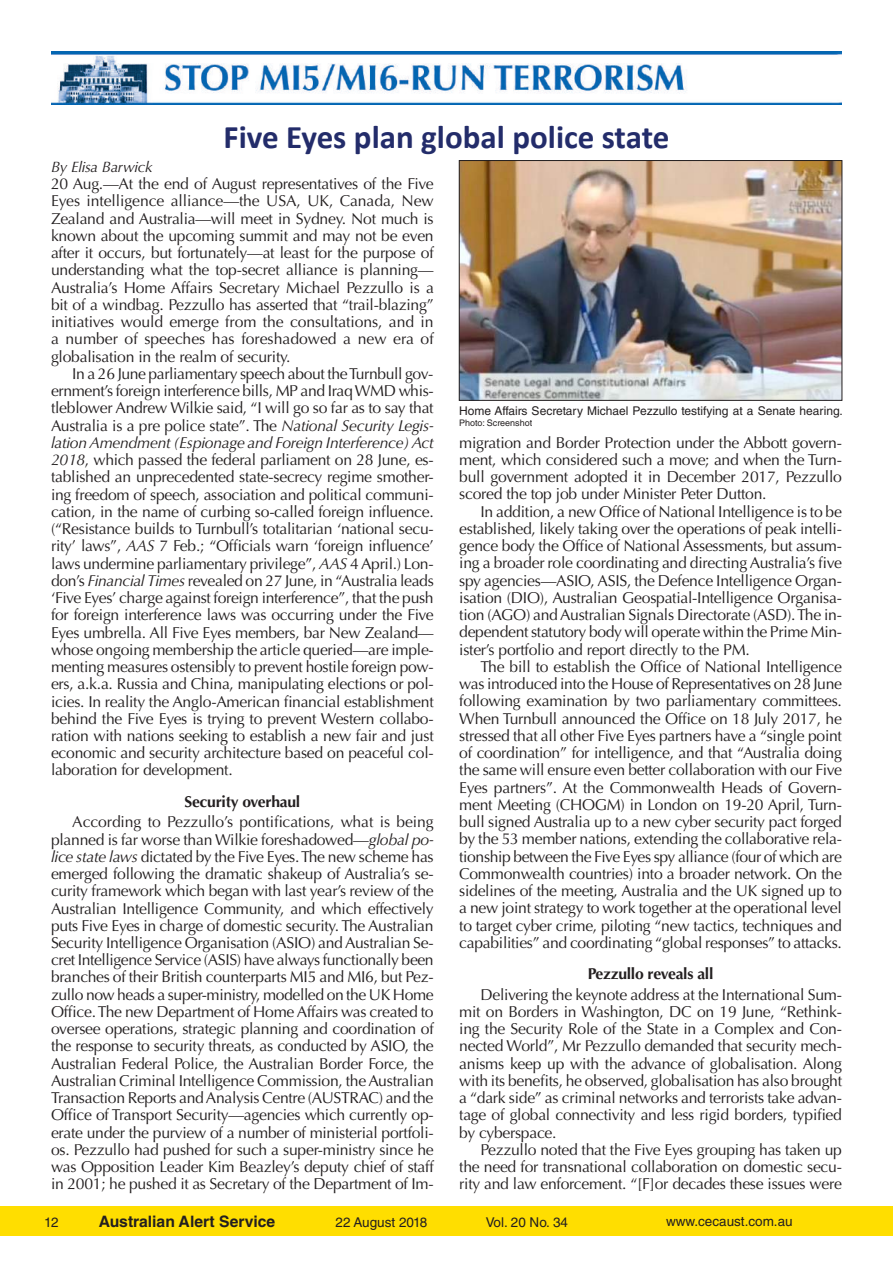
<style>
.page{position:relative;width:893px;height:1263px;background:#fff}
.page>*{position:absolute;margin:0;border:0;box-sizing:border-box;transform-origin:0 0}
.t1{font:700 33px "Calibri";color:#232c6a}
.t2{font:15.75px/17.2px "Optima LT Std";letter-spacing:-.015em;color:#231f20;text-align:justify}
.t3{font:700 15.75px "Optima LT Std";letter-spacing:-.015em;color:#231f20}
.t4{font:700 15.75px "Helvetica LT Std";color:#231f20}
.t5{font:italic 15px "Optima LT Std";letter-spacing:-.015em;color:#231f20}
.t6{font:13.5px "Helvetica LT Std";color:#231f20}
.t7{font:12px "Helvetica LT Std";color:#231f20}
.t8{font:9px "Helvetica LT Std";color:#231f20}
.s1{font-style:italic}
</style>
<div class="page">
<div style="left:0;top:1206px;width:893px;height:30px;background:#ffde00"></div>
<img style="left:51px;top:51px;width:791px;height:53px">
<img style="left:461px;top:162px;width:379px;height:236px">
<div style="left:459px;top:160px;width:383px;height:240px;border:1px solid #231f20"></div>
<h1 class="t1" style="left:224px;top:116px;width:447px">Five Eyes plan global police state</h1>
<p class="t5" style="left:51px;top:158px;width:103px">By Elisa Barwick</p>
<p class="t2" style="left:51px;top:175px;width:384px">20 Aug.—At the end of August representatives of the Five Eyes intelligence alliance—the USA, UK, Canada, New Zealand and Australia—will meet in Sydney. Not much is known about the upcoming summit and may not be even after it occurs, but fortunately—at least for the purpose of understanding what the top-secret alliance is planning— Australia’s Home Affairs Secretary Michael Pezzullo is a bit of a windbag. Pezzullo has asserted that “trail-blazing” initiatives would emerge from the consultations, and in a number of speeches has foreshadowed a new era of globalisation in the realm of security.</p>
<p class="t2" style="left:51px;top:365px;width:384px;text-indent:21px">In a 26 June parliamentary speech about the Turnbull gov&shy;ernment’s foreign interference bills, MP and Iraq WMD whis&shy;tleblower Andrew Wilkie said, “I will go so far as to say that Australia is a pre police state”. The <span class="s1">National Security Legis&shy;lation Amendment (Espionage and Foreign Interference) Act 2018</span>, which passed the federal parliament on 28 June, es&shy;tablished an unprecedented state-secrecy regime smother&shy;ing freedom of speech, association and political communi&shy;cation, in the name of curbing so-called foreign influence. (“Resistance builds to Turnbull’s totalitarian ‘national secu&shy;rity’ laws”, <span class="s1">AAS</span> 7 Feb.; “Officials warn ‘foreign influence’ laws undermine parliamentary privilege”, <span class="s1">AAS</span> 4 April.) Lon&shy;don’s <span class="s1">Financial Times</span> revealed on 27 June, in “Australia leads ‘Five Eyes’ charge against foreign interference”, that the push for foreign interference laws was occurring under the Five Eyes umbrella. All Five Eyes members, bar New Zealand— whose ongoing membership the article queried—are imple&shy;menting measures ostensibly to prevent hostile foreign pow&shy;ers, a.k.a. Russia and China, manipulating elections or pol&shy;icies. In reality the Anglo-American financial establishment behind the Five Eyes is trying to prevent Western collabo&shy;ration with nations seeking to establish a new fair and just economic and security architecture based on peaceful col&shy;laboration for development.</p>
<p class="t3" style="left:184px;top:792px;width:117px">Security overhaul</p>
<p class="t2" style="left:51px;top:813px;width:384px;text-indent:21px">According to Pezzullo’s pontifications, what is being planned is far worse than Wilkie foreshadowed—<span class="s1">global po&shy;lice state laws</span> dictated by the Five Eyes. The new scheme has emerged following the dramatic shakeup of Australia’s se&shy;curity framework which began with last year’s review of the Australian Intelligence Community, and which effectively puts Five Eyes in charge of domestic security. The Australian Security Intelligence Organisation (ASIO) and Australian Se&shy;cret Intelligence Service (ASIS) have always functionally been branches of their British counterparts MI5 and MI6, but Pez&shy;zullo now heads a super-ministry, modelled on the UK Home Office. The new Department of Home Affairs was created to oversee operations, strategic planning and coordination of the response to security threats, as conducted by ASIO, the Australian Federal Police, the Australian Border Force, the Australian Criminal Intelligence Commission, the Australian Transaction Reports and Analysis Centre (AUSTRAC) and the Office of Transport Security—agencies which currently op&shy;erate under the purview of a number of ministerial portfoli&shy;os. Pezzullo had pushed for such a super-ministry since he was Opposition Leader Kim Beazley’s deputy chief of staff in 2001; he pushed it as Secretary of the Department of Im-</p>
<p class="t7" style="left:459px;top:404px;width:385px">Home Affairs Secretary Michael Pezzullo testifying at a Senate hearing.</p>
<p class="t8" style="left:459px;top:418px;width:75px">Photo: Screenshot</p>
<p class="t2" style="left:459px;top:434px;width:384px">migration and Border Protection under the Abbott govern&shy;ment, which considered such a move; and when the Turn&shy;bull government adopted it in December 2017, Pezzullo scored the top job under Minister Peter Dutton.</p>
<p class="t2" style="left:459px;top:503px;width:384px;text-indent:21px">In addition, a new Office of National Intelligence is to be established, likely taking over the operations of peak intelli&shy;gence body the Office of National Assessments, but assum&shy;ing a broader role coordinating and directing Australia’s five spy agencies—ASIO, ASIS, the Defence Intelligence Organ&shy;isation (DIO), Australian Geospatial-Intelligence Organisa&shy;tion (AGO) and Australian Signals Directorate (ASD). The in&shy;dependent statutory body will operate within the Prime Min&shy;ister’s portfolio and report directly to the PM.</p>
<p class="t2" style="left:459px;top:658px;width:384px;text-indent:21px">The bill to establish the Office of National Intelligence was introduced into the House of Representatives on 28 June following examination by two parliamentary committees.<br>When Turnbull announced the Office on 18 July 2017, he stressed that all other Five Eyes partners have a “single point of coordination” for intelligence, and that “Australia doing the same will ensure even better collaboration with our Five Eyes partners”. At the Commonwealth Heads of Govern&shy;ment Meeting (CHOGM) in London on 19-20 April, Turn&shy;bull signed Australia up to a new cyber security pact forged by the 53 member nations, extending the collaborative rela&shy;tionship between the Five Eyes spy alliance (four of which are Commonwealth countries) into a broader network. On the sidelines of the meeting, Australia and the UK signed up to a new joint strategy to work together at the operational level to target cyber crime, piloting “new tactics, techniques and capabilities” and coordinating “global responses” to attacks.</p>
<p class="t3" style="left:588px;top:965px;width:127px">Pezzullo reveals all</p>
<p class="t2" style="left:459px;top:986px;width:384px;text-indent:21px">Delivering the keynote address at the International Sum&shy;mit on Borders in Washington, DC on 19 June, “Rethink&shy;ing the Security Role of the State in a Complex and Con&shy;nected World”, Mr Pezzullo demanded that security mech&shy;anisms keep up with the advance of globalisation. Along with its benefits, he observed, globalisation has also brought a “dark side” as criminal networks and terrorists take advan&shy;tage of global connectivity and less rigid borders, typified by cyberspace.</p>
<p class="t2" style="left:459px;top:1141px;width:384px;text-indent:21px">Pezzullo noted that the Five Eyes grouping has taken up the need for transnational collaboration on domestic secu&shy;rity and law enforcement. “[F]or decades these issues were</p>
<p class="t6" style="left:44px;top:1214px;width:16px">12</p>
<p class="t4" style="left:99px;top:1212px;width:178px">Australian Alert Service</p>
<p class="t6" style="left:336px;top:1214px;width:93px">22 August 2018</p>
<p class="t6" style="left:486px;top:1214px;width:84px">Vol. 20 No. 34</p>
<p class="t6" style="left:666px;top:1214px;width:128px">www.cecaust.com.au</p>
</div>
